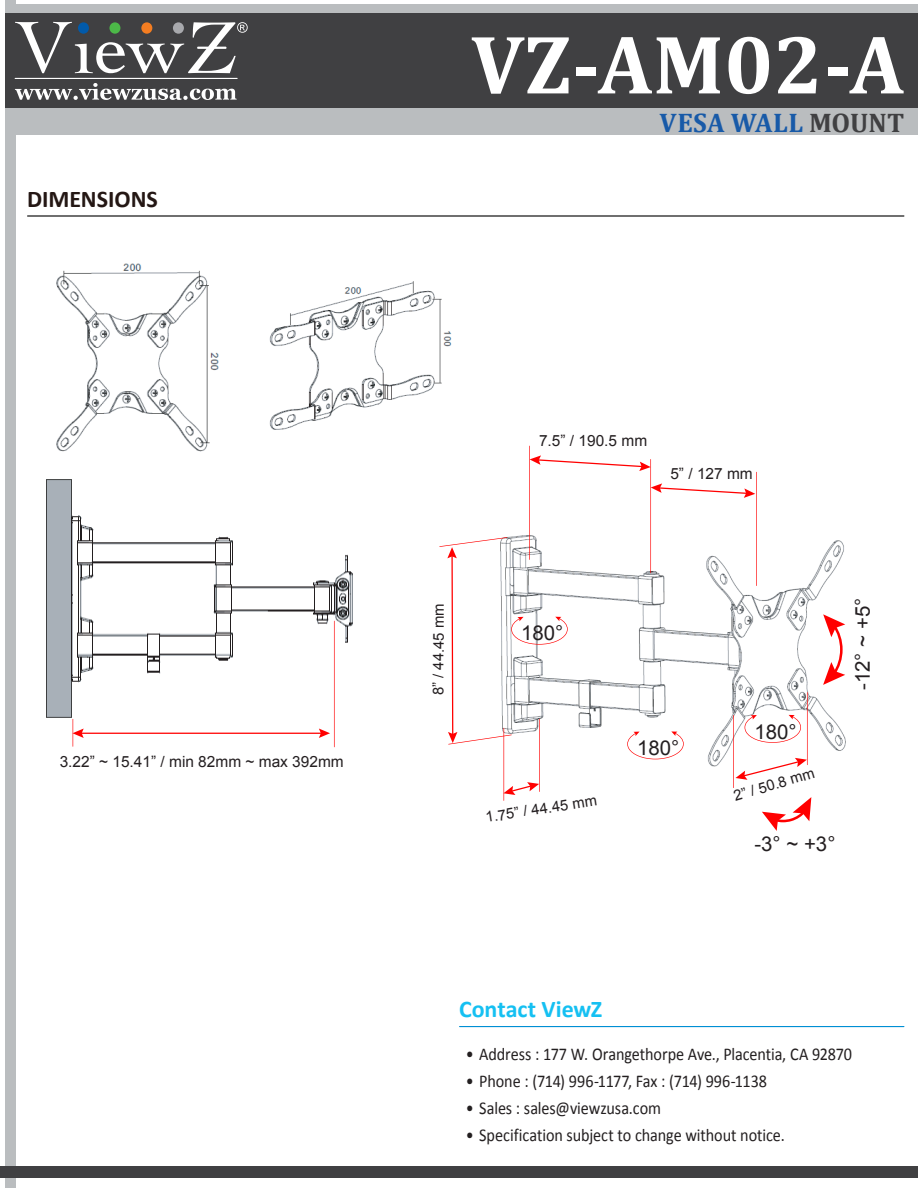
<style>
.page{position:relative;width:918px;height:1188px;background:#fff}
.page>*{position:absolute;margin:0;border:0;box-sizing:border-box;transform-origin:0 0}
.t1{font:700 84px "Cambria";color:#fff}
.t2{font:700 27px "Cambria";letter-spacing:.01em;color:#185aa8}
.t3{font:700 24px "Calibri";letter-spacing:-.005em;color:#15c0f2}
.t4{font:700 24px "Calibri";color:#241714}
.t5{font:20.4px "Arial";color:#241f21}
.t6{font:18px "Calibri";letter-spacing:-.005em;color:#231f20;scale:.9 1}
.t7{font:15.45px "Arial";color:#241f21}
.t8{font:14.85px "Arial";color:#241f21}
.s1{color:#404042}
</style>
<div class="page">
<div style="left:5px;top:0;width:11px;height:1188px;background:#babdbf"></div>
<div style="left:10px;top:5px;width:908px;height:130px;background:#babdbf"></div>
<div style="left:5px;top:14px;width:913px;height:94px;background:#404042"></div>
<div style="left:0;top:1167px;width:918px;height:11px;background:#404042"></div>
<svg style="left:15px;top:22px;width:233px;height:51px"></svg>
<svg style="left:15px;top:83px;width:222px;height:17px"></svg>
<hr style="left:15px;top:78px;width:222px;height:1px;background:#fff">
<hr style="left:460px;top:1026px;width:444px;height:1px;background:#008fd4">
<hr style="left:28px;top:215px;width:876px;height:2px;background:#000">
<img style="left:56px;top:263px;width:163px;height:189px">
<img style="left:269px;top:281px;width:183px;height:149px">
<img style="left:46px;top:479px;width:307px;height:269px">
<img style="left:500px;top:535px;width:346px;height:232px">
<hr style="left:79px;top:733px;width:244px;height:1px;background:#f00">
<svg style="left:73px;top:719px;width:11px;height:28px"></svg>
<svg style="left:319px;top:621px;width:16px;height:126px"></svg>
<svg style="left:503px;top:719px;width:37px;height:82px"></svg>
<svg style="left:448px;top:735px;width:64px;height:10px"></svg>
<svg style="left:439px;top:537px;width:68px;height:10px"></svg>
<svg style="left:447px;top:547px;width:10px;height:196px"></svg>
<svg style="left:529px;top:446px;width:228px;height:140px"></svg>
<svg style="left:627px;top:731px;width:57px;height:28px"></svg>
<svg style="left:733px;top:692px;width:75px;height:96px"></svg>
<svg style="left:511px;top:617px;width:57px;height:28px"></svg>
<svg style="left:823px;top:614px;width:22px;height:71px"></svg>
<svg style="left:762px;top:797px;width:49px;height:34px"></svg>
<p class="t4" style="left:27px;top:184px;width:132px">DIMENSIONS</p>
<p class="t1" style="left:471px;top:5px;width:435px">VZ-AM02-A</p>
<p class="t2" style="left:660px;top:104px;width:246px">VESA WALL <span class="s1">MOUNT</span></p>
<p class="t7" style="left:60px;top:752px;width:286px">3.22” ~ 15.41” / min 82mm ~ max 392mm</p>
<p class="t7" style="left:539px;top:430px;width:110px">7.5” / 190.5 mm</p>
<p class="t7" style="left:670px;top:463px;width:84px">5” / 127 mm</p>
<p class="t8" style="left:429px;top:695px;width:93px;rotate:-90deg">8” / 44.45 mm</p>
<p class="t5" style="left:521px;top:620px;width:44px">180°</p>
<p class="t8" style="left:484px;top:808px;width:114px;rotate:-9deg">1.75” / 44.45 mm</p>
<p class="t5" style="left:637px;top:735px;width:44px">180°</p>
<p class="t5" style="left:754px;top:718px;width:44px">180°</p>
<p class="t8" style="left:731px;top:787px;width:85px;rotate:-17deg">2” / 50.8 mm</p>
<p class="t5" style="left:754px;top:830px;width:83px">-3° ~ +3°</p>
<p class="t5" style="left:849px;top:690px;width:94px;rotate:-90deg">-12° ~ +5°</p>
<p class="t3" style="left:459px;top:994px;width:145px">Contact ViewZ</p>
<p class="t6" style="left:466px;top:1042px;width:431px">• Address : 177 W. Orangethorpe Ave., Placentia, CA 92870</p>
<p class="t6" style="left:466px;top:1069px;width:336px">• Phone : (714) 996-1177, Fax : (714) 996-1138</p>
<p class="t6" style="left:466px;top:1123px;width:356px">• Specification subject to change without notice.</p>
<p class="t6" style="left:466px;top:1096px;width:219px">• Sales : sales@viewzusa.com</p>
</div>
